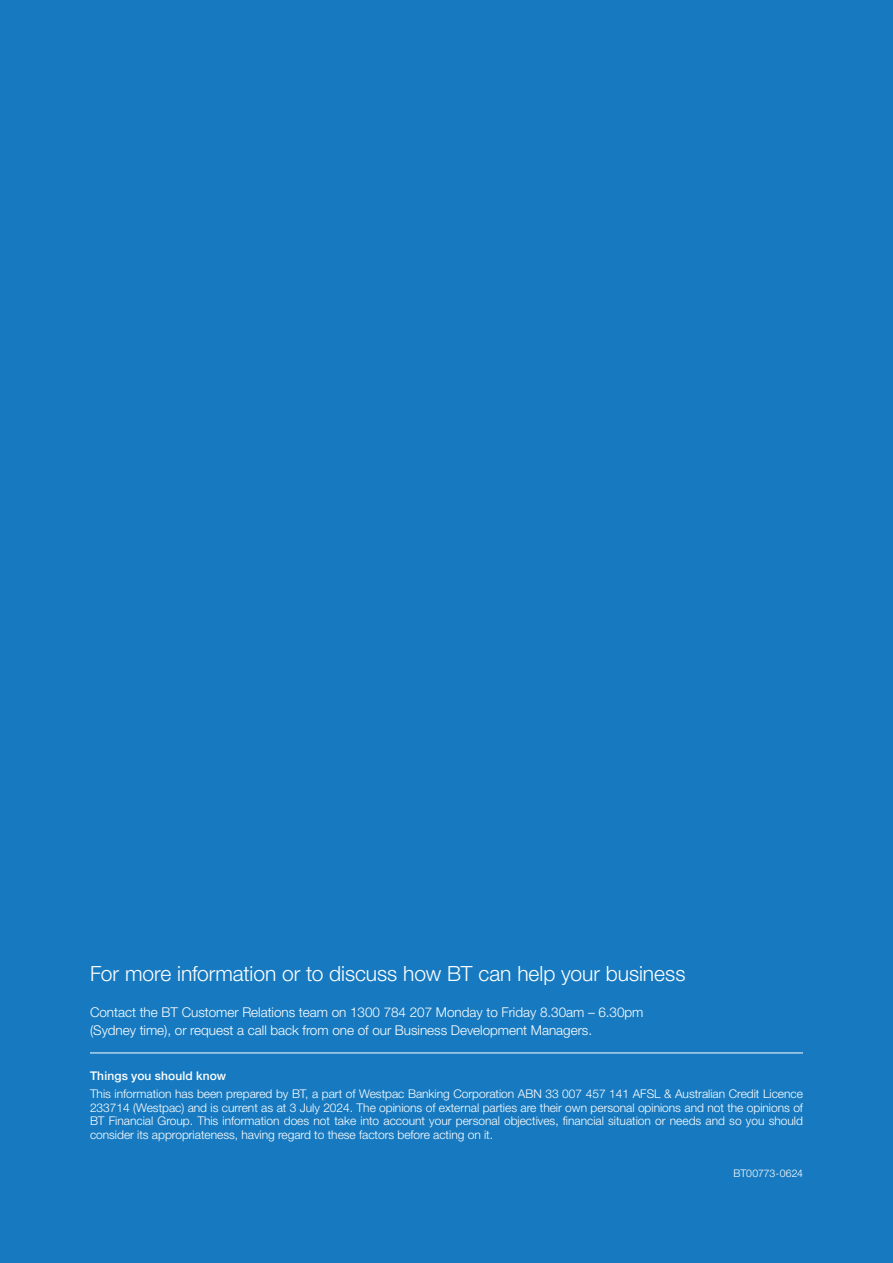
<style>
.page{position:relative;width:893px;height:1263px;background:#177ac0}
.page>*{position:absolute;margin:0;border:0;box-sizing:border-box;transform-origin:0 0}
.t1{font:300 21px "Helvetica Neue LT Std";letter-spacing:-.005em;color:#fff}
.t2{font:300 13.5px/18px "Helvetica Neue LT Std";letter-spacing:-.005em;color:#fff}
.t3{font:300 12px/13.5px "Helvetica Neue LT Std";letter-spacing:-.005em;color:#fff;text-align:justify}
.t4{font:500 12px "Helvetica Neue LT Std";letter-spacing:.01em;color:#fff}
.t5{font:300 10.5px "Helvetica Neue LT Std";color:#fff}
</style>
<div class="page">
<hr style="left:90px;top:1053px;width:713px;height:1px;background:#fff">
<h1 class="t1" style="left:90px;top:961px;width:597px">For more information or to discuss how BT can help your business</h1>
<p class="t2" style="left:90px;top:1003px;width:555px">Contact the BT Customer Relations team on 1300 784 207 Monday to Friday 8.30am – 6.30pm (Sydney time), or request a call back from one of our Business Development Managers.</p>
<p class="t4" style="left:90px;top:1069px;width:138px">Things you should know</p>
<p class="t3" style="left:90px;top:1087px;width:715px">This information has been prepared by BT, a part of Westpac Banking Corporation ABN 33 007 457 141 AFSL &amp; Australian Credit Licence 233714 (Westpac) and is current as at 3 July 2024. The opinions of external parties are their own personal opinions and not the opinions of BT Financial Group. This information does not take into account your personal objectives, financial situation or needs and so you should consider its appropriateness, having regard to these factors before acting on it.</p>
<p class="t5" style="left:733px;top:1167px;width:71px">BT00773-0624</p>
</div>
